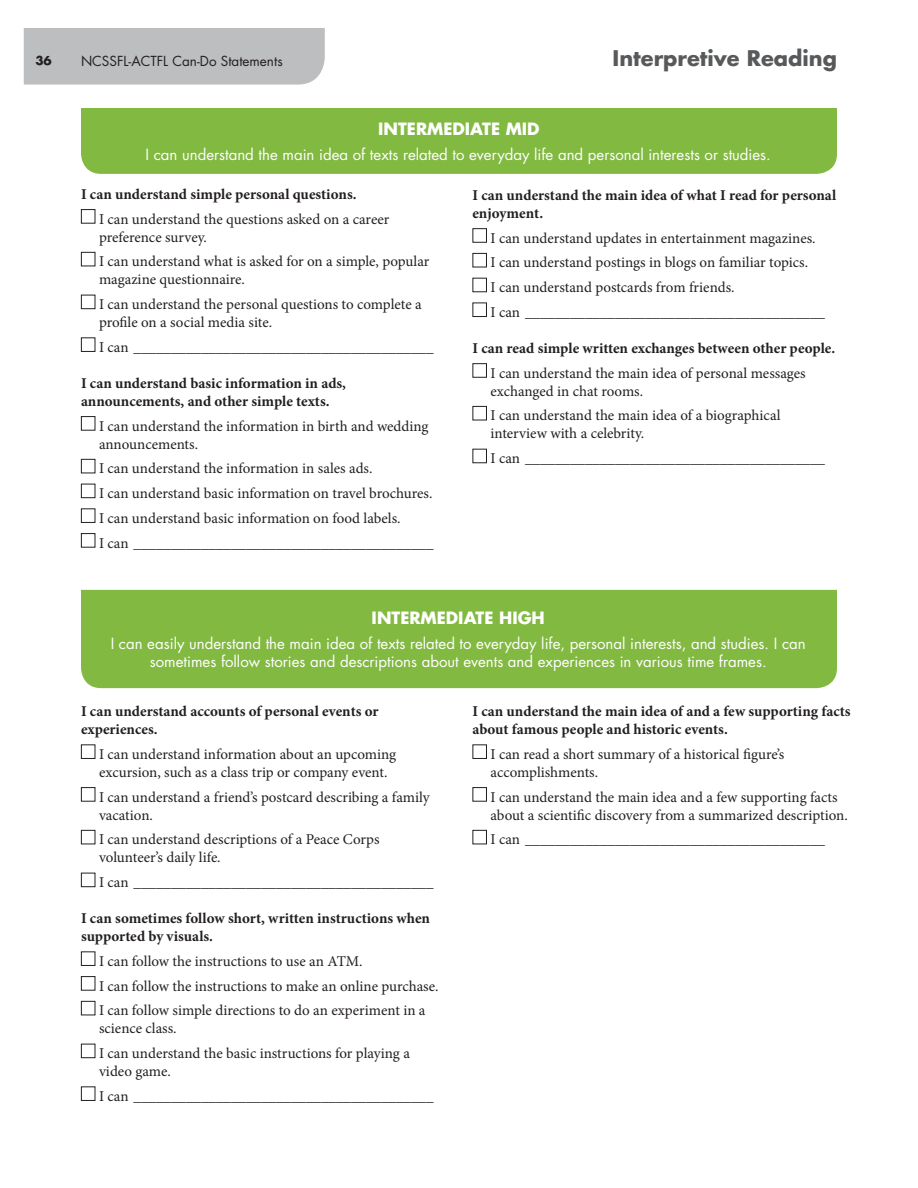
<style>
.page{position:relative;width:918px;height:1188px;background:#fff}
.page>*{position:absolute;margin:0;border:0;box-sizing:border-box;transform-origin:0 0}
.t1{font:700 21px "Futura";color:#58595b}
.t2{font:700 16.5px "Futura";color:#fff}
.t3{font:15px/18px "Minion Pro";color:#231f20}
.t4{font:700 15px/18px "Minion Pro";color:#231f20}
.t5{font:15px/18px "Futura";color:#fff;text-align:center}
.t6{font:13.5px "Futura";color:#231f20}
.t7{font:700 12px "Futura";color:#231f20}
</style>
<div class="page">
<div style="left:24px;top:28px;width:301px;height:57px;background:#bcbec0"></div>
<div style="left:81px;top:209px;width:14px;height:15px;border:1px solid #231f20"></div>
<div style="left:81px;top:252px;width:14px;height:14px;border:1px solid #231f20"></div>
<div style="left:81px;top:295px;width:14px;height:14px;border:1px solid #231f20"></div>
<div style="left:81px;top:337px;width:14px;height:15px;border:1px solid #231f20"></div>
<div style="left:81px;top:416px;width:14px;height:15px;border:1px solid #231f20"></div>
<div style="left:81px;top:459px;width:14px;height:14px;border:1px solid #231f20"></div>
<div style="left:81px;top:484px;width:14px;height:14px;border:1px solid #231f20"></div>
<div style="left:81px;top:508px;width:14px;height:15px;border:1px solid #231f20"></div>
<div style="left:81px;top:533px;width:14px;height:15px;border:1px solid #231f20"></div>
<div style="left:472px;top:228px;width:15px;height:15px;border:1px solid #231f20"></div>
<div style="left:472px;top:253px;width:15px;height:14px;border:1px solid #231f20"></div>
<div style="left:472px;top:278px;width:15px;height:14px;border:1px solid #231f20"></div>
<div style="left:472px;top:303px;width:15px;height:14px;border:1px solid #231f20"></div>
<div style="left:472px;top:363px;width:15px;height:15px;border:1px solid #231f20"></div>
<div style="left:472px;top:406px;width:15px;height:14px;border:1px solid #231f20"></div>
<div style="left:472px;top:449px;width:15px;height:14px;border:1px solid #231f20"></div>
<div style="left:81px;top:108px;width:756px;height:66px;background:#82b941"></div>
<div style="left:81px;top:590px;width:756px;height:98px;background:#82b941"></div>
<div style="left:81px;top:744px;width:14px;height:15px;border:1px solid #231f20"></div>
<div style="left:81px;top:787px;width:14px;height:15px;border:1px solid #231f20"></div>
<div style="left:81px;top:830px;width:14px;height:14px;border:1px solid #231f20"></div>
<div style="left:81px;top:873px;width:14px;height:14px;border:1px solid #231f20"></div>
<div style="left:81px;top:951px;width:14px;height:15px;border:1px solid #231f20"></div>
<div style="left:81px;top:976px;width:14px;height:15px;border:1px solid #231f20"></div>
<div style="left:81px;top:1001px;width:14px;height:14px;border:1px solid #231f20"></div>
<div style="left:81px;top:1044px;width:14px;height:14px;border:1px solid #231f20"></div>
<div style="left:81px;top:1086px;width:14px;height:15px;border:1px solid #231f20"></div>
<div style="left:472px;top:744px;width:15px;height:15px;border:1px solid #231f20"></div>
<div style="left:472px;top:787px;width:15px;height:15px;border:1px solid #231f20"></div>
<div style="left:472px;top:830px;width:15px;height:14px;border:1px solid #231f20"></div>
<p class="t7" style="left:35px;top:53px;width:18px">36</p>
<p class="t6" style="left:81px;top:53px;width:203px">NCSSFL-ACTFL Can-Do Statements</p>
<h1 class="t1" style="left:613px;top:44px;width:226px">Interpretive Reading</h1>
<p class="t2" style="left:378px;top:118px;width:163px">INTERMEDIATE MID</p>
<p class="t5" style="left:146px;top:146px;width:627px">I can understand the main idea of texts related to everyday life and personal interests or studies.</p>
<p class="t4" style="left:81px;top:185px;width:277px">I can understand simple personal questions.</p>
<p class="t3" style="left:99px;top:210px;width:292px">I can understand the questions asked on a career preference survey.</p>
<p class="t3" style="left:99px;top:253px;width:332px">I can understand what is asked for on a simple, popular magazine questionnaire.</p>
<p class="t3" style="left:99px;top:295px;width:324px">I can understand the personal questions to complete a profile on a social media site.</p>
<p class="t3" style="left:99px;top:338px;width:336px">I can ________________________________________</p>
<p class="t4" style="left:81px;top:374px;width:267px">I can understand basic information in ads, announcements, and other simple texts.</p>
<p class="t3" style="left:99px;top:417px;width:331px">I can understand the information in birth and wedding announcements.</p>
<p class="t3" style="left:99px;top:456px;width:336px;line-height:24.8px">I can understand the information in sales ads.<br>I can understand basic information on travel brochures.<br>I can understand basic information on food labels.<br>I can ________________________________________</p>
<p class="t4" style="left:472px;top:186px;width:365px">I can understand the main idea of what I read for personal enjoyment.</p>
<p class="t3" style="left:490px;top:226px;width:336px;line-height:24.8px">I can understand updates in entertainment magazines.<br>I can understand postings in blogs on familiar topics.<br>I can understand postcards from friends.<br>I can ________________________________________</p>
<p class="t4" style="left:472px;top:339px;width:364px">I can read simple written exchanges between other people.</p>
<p class="t3" style="left:490px;top:364px;width:317px">I can understand the main idea of personal messages exchanged in chat rooms.</p>
<p class="t3" style="left:490px;top:407px;width:291px">I can understand the main idea of a biographical interview with a celebrity.</p>
<p class="t3" style="left:490px;top:449px;width:336px">I can ________________________________________</p>
<p class="t2" style="left:372px;top:607px;width:175px">INTERMEDIATE HIGH</p>
<p class="t5" style="left:111px;top:635px;width:696px">I can easily understand the main idea of texts related to everyday life, personal interests, and studies. I can sometimes follow stories and descriptions about events and experiences in various time frames.</p>
<p class="t4" style="left:81px;top:702px;width:299px">I can understand accounts of personal events or experiences.</p>
<p class="t3" style="left:99px;top:745px;width:299px">I can understand information about an upcoming excursion, such as a class trip or company event.</p>
<p class="t3" style="left:99px;top:788px;width:332px">I can understand a friend’s postcard describing a family vacation.</p>
<p class="t3" style="left:99px;top:831px;width:282px">I can understand descriptions of a Peace Corps volunteer’s daily life.</p>
<p class="t3" style="left:99px;top:873px;width:336px">I can ________________________________________</p>
<p class="t4" style="left:81px;top:909px;width:351px">I can sometimes follow short, written instructions when supported by visuals.</p>
<p class="t3" style="left:99px;top:949px;width:341px;line-height:24.8px">I can follow the instructions to use an ATM.<br>I can follow the instructions to make an online purchase.<br>I can follow simple directions to do an experiment in a</p>
<p class="t3" style="left:99px;top:1016px;width:312px;line-height:24.8px">science class.<br>I can understand the basic instructions for playing a</p>
<p class="t3" style="left:99px;top:1059px;width:336px;line-height:24.8px">video game.<br>I can ________________________________________</p>
<p class="t4" style="left:472px;top:702px;width:380px">I can understand the main idea of and a few supporting facts about famous people and historic events.</p>
<p class="t3" style="left:490px;top:745px;width:295px">I can read a short summary of a historical figure’s accomplishments.</p>
<p class="t3" style="left:490px;top:788px;width:359px">I can understand the main idea and a few supporting facts about a scientific discovery from a summarized description.</p>
<p class="t3" style="left:490px;top:831px;width:336px">I can ________________________________________</p>
</div>
